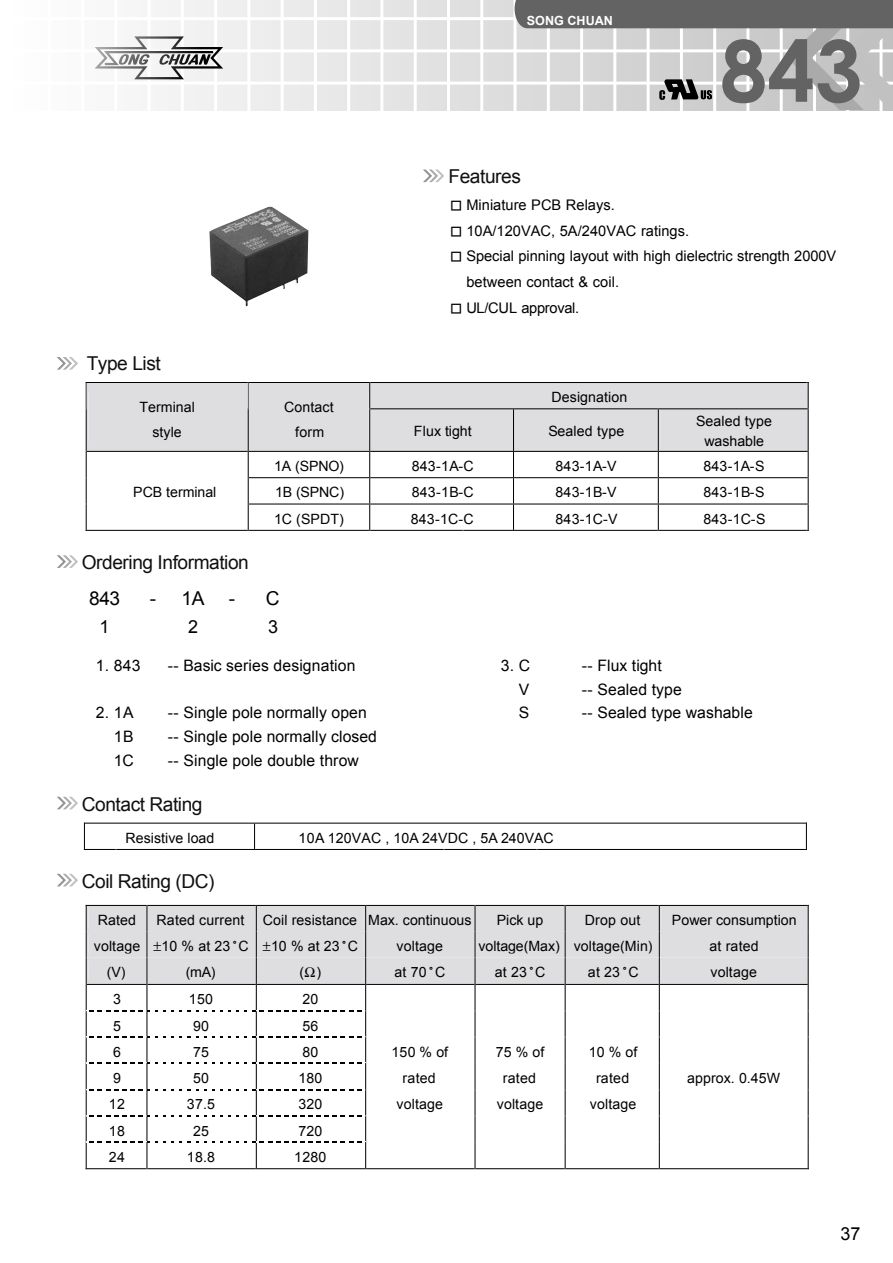
<style>
.page{position:relative;width:893px;height:1263px;background:#fff}
.page>*{position:absolute;margin:0;border:0;box-sizing:border-box;transform-origin:0 0}
.t1{font:700 85.05px "Century Gothic";color:#636363}
.t2{font:19.2px "Arial";letter-spacing:-.025em;color:#101010}
.t3{font:19.2px "Arial";color:#000}
.t4{font:18px "Arial";color:#000}
.t5{font:15.75px "Arial";letter-spacing:.005em;color:#000}
.t6{font:14.7px/25.8px "Arial";letter-spacing:-.005em;color:#000}
.t7{font:14.25px/24.3px "Arial";letter-spacing:.01em;color:#000;text-align:center}
.t8{font:700 12.6px "Arial";color:#fff}
.s1{font-family:"Li Gothic Med";font-size:13.5px}
.s2{font-family:"Courier";font-weight:700}
</style>
<div class="page">
<svg style="left:94px;top:0;width:420px;height:110px"></svg>
<hr style="left:13px;top:17px;width:880px;height:3px;background:#fff">
<hr style="left:13px;top:49px;width:880px;height:3px;background:#fff">
<hr style="left:13px;top:82px;width:880px;height:3px;background:#fff">
<hr style="left:480px;top:0;width:3px;height:111px;background:#fff">
<hr style="left:447px;top:0;width:3px;height:111px;background:#fff">
<hr style="left:414px;top:0;width:3px;height:111px;background:#fff">
<hr style="left:380px;top:0;width:3px;height:111px;background:#fff">
<hr style="left:347px;top:0;width:3px;height:111px;background:#fff">
<hr style="left:314px;top:0;width:3px;height:111px;background:#fff">
<hr style="left:281px;top:0;width:3px;height:111px;background:#fff">
<hr style="left:247px;top:0;width:3px;height:111px;background:#fff">
<hr style="left:214px;top:0;width:3px;height:111px;background:#fff">
<hr style="left:181px;top:0;width:3px;height:111px;background:#fff">
<hr style="left:148px;top:0;width:3px;height:111px;background:#fff">
<hr style="left:114px;top:0;width:3px;height:111px;background:#fff">
<svg style="left:95px;top:36px;width:128px;height:43px"></svg>
<svg style="left:57px;top:797px;width:21px;height:12px"></svg>
<svg style="left:57px;top:555px;width:21px;height:13px"></svg>
<svg style="left:57px;top:357px;width:21px;height:13px"></svg>
<svg style="left:57px;top:874px;width:21px;height:12px"></svg>
<svg style="left:423px;top:169px;width:21px;height:13px"></svg>
<svg style="left:86px;top:382px;width:723px;height:149px"></svg>
<hr style="left:85px;top:823px;width:169px;height:1px;background:#000">
<hr style="left:255px;top:823px;width:551px;height:1px;background:#000">
<svg style="left:84px;top:823px;width:1px;height:27px"></svg>
<hr style="left:85px;top:849px;width:30px;height:1px;background:#000">
<hr style="left:116px;top:849px;width:48px;height:1px;background:#000">
<hr style="left:165px;top:849px;width:89px;height:1px;background:#000">
<svg style="left:254px;top:823px;width:1px;height:27px"></svg>
<hr style="left:255px;top:849px;width:188px;height:1px;background:#000">
<hr style="left:444px;top:849px;width:36px;height:1px;background:#000">
<hr style="left:481px;top:849px;width:56px;height:1px;background:#000">
<hr style="left:538px;top:849px;width:267px;height:1px;background:#000">
<svg style="left:805px;top:823px;width:2px;height:27px"></svg>
<img style="left:209px;top:206px;width:99px;height:101px">
<svg style="left:515px;top:0;width:378px;height:110px;background:#b3b3b3"></svg>
<svg style="left:86px;top:905px;width:723px;height:264px"></svg>
<p class="t8" style="left:527px;top:14px;width:88px">SONG CHUAN</p>
<p class="t1" style="left:720px;top:17px;width:144px">843</p>
<p class="t2" style="left:87px;top:352px;width:76px">Type List</p>
<p class="t7" style="left:139px;top:395px;width:57px">Terminal style</p>
<p class="t7" style="left:284px;top:395px;width:51px">Contact form</p>
<p class="t2" style="left:448px;top:166px;width:74px">Features</p>
<p class="t6" style="left:449px;top:192px;width:167px"><span class="s1">□</span> Miniature PCB Relays.</p>
<p class="t6" style="left:449px;top:217px;width:241px"><span class="s1">□</span> 10A/120VAC, 5A/240VAC ratings.</p>
<p class="t6" style="left:466px;top:243px;width:372px;text-indent:-17px"><span class="s1">□</span> Special pinning layout with high dielectric strength 2000V between contact &amp; coil.</p>
<p class="t6" style="left:449px;top:295px;width:131px"><span class="s1">□</span> UL/CUL approval.</p>
<p class="t7" style="left:551px;top:385px;width:77px">Designation</p>
<p class="t7" style="left:414px;top:418px;width:59px">Flux tight</p>
<p class="t7" style="left:548px;top:418px;width:77px">Sealed type</p>
<p class="t7" style="left:696px;top:410px;width:77px;line-height:20.2px">Sealed type washable</p>
<p class="t7" style="left:274px;top:454px;width:71px">1A (SPNO)</p>
<p class="t7" style="left:412px;top:454px;width:63px">843-1A-C</p>
<p class="t7" style="left:555px;top:454px;width:63px">843-1A-V</p>
<p class="t7" style="left:703px;top:454px;width:63px">843-1A-S</p>
<p class="t7" style="left:133px;top:480px;width:85px">PCB terminal</p>
<p class="t7" style="left:275px;top:480px;width:71px">1B (SPNC)</p>
<p class="t7" style="left:412px;top:480px;width:63px">843-1B-C</p>
<p class="t7" style="left:555px;top:480px;width:63px">843-1B-V</p>
<p class="t7" style="left:703px;top:480px;width:63px">843-1B-S</p>
<p class="t7" style="left:274px;top:507px;width:71px">1C (SPDT)</p>
<p class="t7" style="left:411px;top:507px;width:64px">843-1C-C</p>
<p class="t7" style="left:555px;top:507px;width:64px">843-1C-V</p>
<p class="t7" style="left:703px;top:507px;width:64px">843-1C-S</p>
<p class="t2" style="left:82px;top:551px;width:169px">Ordering Information</p>
<p class="t3" style="left:89px;top:587px;width:32px">843</p>
<p class="t3" style="left:150px;top:587px;width:56px">- 1A</p>
<p class="t3" style="left:229px;top:587px;width:52px">- C</p>
<p class="t4" style="left:99px;top:617px;width:12px">1</p>
<p class="t4" style="left:188px;top:617px;width:12px">2</p>
<p class="t4" style="left:268px;top:617px;width:12px">3</p>
<p class="t5" style="left:96px;top:657px;width:46px">1. 843</p>
<p class="t5" style="left:168px;top:657px;width:189px">-- Basic series designation</p>
<p class="t5" style="left:501px;top:657px;width:31px">3. C</p>
<p class="t5" style="left:582px;top:657px;width:81px">-- Flux tight</p>
<p class="t5" style="left:519px;top:680px;width:12px">V</p>
<p class="t5" style="left:582px;top:680px;width:102px">-- Sealed type</p>
<p class="t5" style="left:96px;top:704px;width:39px">2. 1A</p>
<p class="t5" style="left:168px;top:704px;width:200px">-- Single pole normally open</p>
<p class="t5" style="left:519px;top:704px;width:12px">S</p>
<p class="t5" style="left:582px;top:704px;width:172px">-- Sealed type washable</p>
<p class="t5" style="left:114px;top:727px;width:21px">1B</p>
<p class="t5" style="left:168px;top:727px;width:211px">-- Single pole normally closed</p>
<p class="t5" style="left:114px;top:751px;width:22px">1C</p>
<p class="t5" style="left:168px;top:751px;width:193px">-- Single pole double throw</p>
<p class="t2" style="left:82px;top:793px;width:122px">Contact Rating</p>
<p class="t7" style="left:125px;top:826px;width:91px">Resistive load</p>
<p class="t7" style="left:299px;top:826px;width:257px">10A 120VAC , 10A 24VDC , 5A 240VAC</p>
<p class="t2" style="left:82px;top:870px;width:134px">Coil Rating (DC)</p>
<p class="t7" style="left:98px;top:908px;width:40px">Rated</p>
<p class="t7" style="left:157px;top:908px;width:89px">Rated current</p>
<p class="t7" style="left:263px;top:908px;width:210px">Coil resistance Max. continuous</p>
<p class="t7" style="left:497px;top:908px;width:48px">Pick up</p>
<p class="t7" style="left:585px;top:908px;width:57px">Drop out</p>
<p class="t7" style="left:672px;top:908px;width:126px">Power consumption</p>
<p class="t7" style="left:94px;top:933px;width:48px">voltage</p>
<p class="t7" style="left:162px;top:933px;width:89px">10 % at 23<span class="s2">˚</span>C</p>
<p class="t7" style="left:271px;top:933px;width:89px">10 % at 23<span class="s2">˚</span>C</p>
<p class="t7" style="left:397px;top:933px;width:48px">voltage</p>
<p class="t7" style="left:479px;top:933px;width:176px">voltage(Max) voltage(Min)</p>
<p class="t7" style="left:709px;top:933px;width:51px">at rated</p>
<p class="t7" style="left:107px;top:960px;width:20px">(V)</p>
<p class="t7" style="left:186px;top:960px;width:31px">(mA)</p>
<p class="t7" style="left:299px;top:960px;width:23px">( )</p>
<p class="t7" style="left:395px;top:960px;width:52px">at 70<span class="s2">˚</span>C</p>
<p class="t7" style="left:495px;top:960px;width:52px">at 23<span class="s2">˚</span>C</p>
<p class="t7" style="left:588px;top:960px;width:52px">at 23<span class="s2">˚</span>C</p>
<p class="t7" style="left:710px;top:960px;width:48px">voltage</p>
<p class="t7" style="left:113px;top:987px;width:9px">3</p>
<p class="t7" style="left:189px;top:987px;width:26px">150</p>
<p class="t7" style="left:302px;top:987px;width:17px">20</p>
<p class="t7" style="left:113px;top:1013px;width:9px">5</p>
<p class="t7" style="left:193px;top:1013px;width:17px">90</p>
<p class="t7" style="left:302px;top:1013px;width:17px">56</p>
<p class="t7" style="left:113px;top:1040px;width:9px">6</p>
<p class="t7" style="left:193px;top:1040px;width:17px">75</p>
<p class="t7" style="left:302px;top:1040px;width:17px">80</p>
<p class="t7" style="left:391px;top:1040px;width:58px">150 % of</p>
<p class="t7" style="left:496px;top:1040px;width:50px">75 % of</p>
<p class="t7" style="left:589px;top:1040px;width:50px">10 % of</p>
<p class="t7" style="left:113px;top:1066px;width:9px">9</p>
<p class="t7" style="left:193px;top:1066px;width:17px">50</p>
<p class="t7" style="left:298px;top:1066px;width:26px">180</p>
<p class="t7" style="left:403px;top:1066px;width:35px">rated</p>
<p class="t7" style="left:503px;top:1066px;width:35px">rated</p>
<p class="t7" style="left:596px;top:1066px;width:35px">rated</p>
<p class="t7" style="left:687px;top:1066px;width:95px">approx. 0.45W</p>
<p class="t7" style="left:109px;top:1092px;width:17px">12</p>
<p class="t7" style="left:187px;top:1092px;width:30px">37.5</p>
<p class="t7" style="left:298px;top:1092px;width:26px">320</p>
<p class="t7" style="left:397px;top:1092px;width:48px">voltage</p>
<p class="t7" style="left:497px;top:1092px;width:48px">voltage</p>
<p class="t7" style="left:590px;top:1092px;width:48px">voltage</p>
<p class="t7" style="left:109px;top:1119px;width:17px">18</p>
<p class="t7" style="left:193px;top:1119px;width:17px">25</p>
<p class="t7" style="left:298px;top:1119px;width:26px">720</p>
<p class="t7" style="left:109px;top:1145px;width:17px">24</p>
<p class="t7" style="left:187px;top:1145px;width:30px">18.8</p>
<p class="t7" style="left:294px;top:1145px;width:34px">1280</p>
<p class="t4" style="left:840px;top:1224px;width:22px">37</p>
</div>
